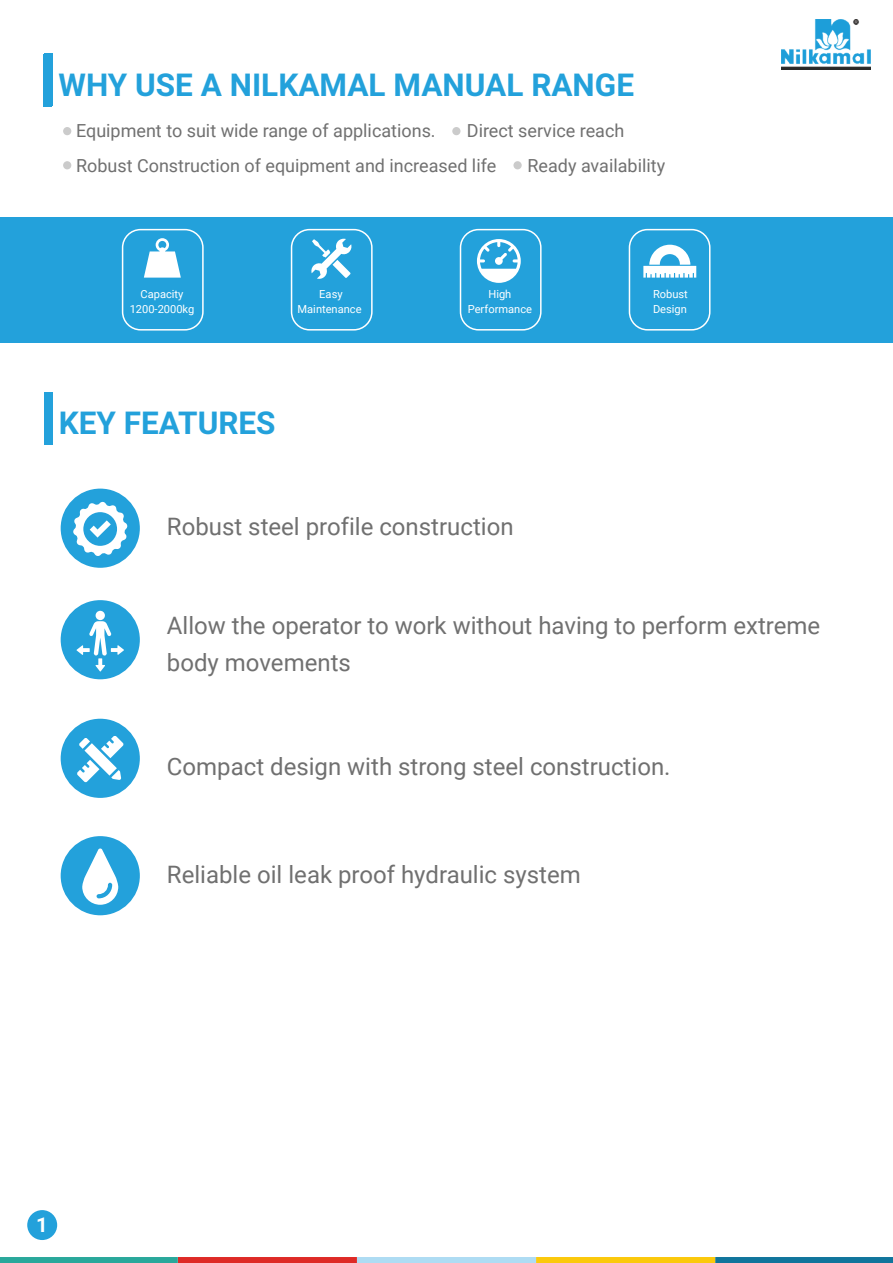
<style>
.page{position:relative;width:893px;height:1263px;background:#fff}
.page>*{position:absolute;margin:0;border:0;box-sizing:border-box;transform-origin:0 0}
.t1{font:700 31.5px "Roboto";color:#23a1db}
.t2{font:24px/37.5px "Roboto";color:#707070}
.t3{font:700 20.55px "Roboto";color:#fff}
.t4{font:18px/34.5px "Roboto";color:#707070}
.t5{font:11.1px/14.2px "Roboto";color:#fff;text-align:center}
</style>
<div class="page">
<div style="left:44px;top:393px;width:8px;height:52px;background:#23a1db"></div>
<img style="left:782px;top:19px;width:88px;height:50px">
<div style="left:715px;top:1257px;width:178px;height:6px;background:#10759c"></div>
<div style="left:536px;top:1257px;width:179px;height:6px;background:#fbc90c"></div>
<div style="left:357px;top:1257px;width:179px;height:6px;background:#aedcf3"></div>
<div style="left:178px;top:1257px;width:179px;height:6px;background:#de2a26"></div>
<div style="left:0;top:1257px;width:178px;height:6px;background:#29a89b"></div>
<div style="left:44px;top:54px;width:8px;height:52px;background:#23a1db"></div>
<div style="left:0;top:218px;width:893px;height:125px;background:#23a1db"></div>
<div style="left:122px;top:229px;width:82px;height:102px;border:2px solid #fff;border-radius:18px"></div>
<svg style="left:144px;top:238px;width:37px;height:40px"></svg>
<div style="left:291px;top:229px;width:82px;height:102px;border:2px solid #fff;border-radius:18px"></div>
<svg style="left:311px;top:238px;width:41px;height:41px"></svg>
<div style="left:460px;top:229px;width:82px;height:102px;border:2px solid #fff;border-radius:18px"></div>
<svg style="left:477px;top:239px;width:44px;height:44px"></svg>
<div style="left:629px;top:229px;width:81px;height:102px;border:2px solid #fff;border-radius:18px"></div>
<svg style="left:643px;top:245px;width:53px;height:33px"></svg>
<div style="left:27px;top:1210px;width:30px;height:30px;background:#23a1db;border-radius:50%"></div>
<div style="left:61px;top:489px;width:79px;height:79px;background:#23a1db;border-radius:50%"></div>
<div style="left:63px;top:127px;width:8px;height:8px;background:#cbcbcb;border-radius:50%"></div>
<div style="left:63px;top:161px;width:8px;height:8px;background:#cbcbcb;border-radius:50%"></div>
<div style="left:452px;top:127px;width:8px;height:8px;background:#cbcbcb;border-radius:50%"></div>
<div style="left:513px;top:161px;width:9px;height:8px;background:#cbcbcb;border-radius:50%"></div>
<svg style="left:73px;top:501px;width:55px;height:55px"></svg>
<div style="left:61px;top:600px;width:79px;height:79px;background:#23a1db;border-radius:50%"></div>
<div style="left:95px;top:611px;width:10px;height:9px;background:#fff;border-radius:50%"></div>
<svg style="left:76px;top:621px;width:48px;height:51px"></svg>
<div style="left:61px;top:719px;width:79px;height:79px;background:#23a1db;border-radius:50%"></div>
<svg style="left:77px;top:736px;width:46px;height:46px"></svg>
<div style="left:61px;top:836px;width:79px;height:79px;background:#23a1db;border-radius:50%"></div>
<svg style="left:82px;top:848px;width:36px;height:57px"></svg>
<h1 class="t1" style="left:58px;top:62px;width:577px">WHY USE A NILKAMAL MANUAL RANGE</h1>
<p class="t4" style="left:76px;top:113px;width:361px">Equipment to suit wide range of applications.</p>
<p class="t4" style="left:76px;top:113px;width:550px;text-indent:391px">Direct service reach<br>Robust Construction of equipment and increased life</p>
<p class="t4" style="left:527px;top:148px;width:139px">Ready availability</p>
<p class="t5" style="left:130px;top:287px;width:66px">Capacity<br>1200-2000kg</p>
<p class="t5" style="left:298px;top:287px;width:66px">Easy<br>Maintenance</p>
<p class="t5" style="left:468px;top:287px;width:66px">High<br>Performance</p>
<p class="t5" style="left:653px;top:287px;width:36px;text-align:left">Robust<br>Design</p>
<h1 class="t1" style="left:59px;top:401px;width:218px">KEY FEATURES</h1>
<p class="t2" style="left:167px;top:507px;width:348px">Robust steel profile construction</p>
<p class="t2" style="left:167px;top:606px;width:655px">Allow the operator to work without having to perform extreme body movements</p>
<p class="t2" style="left:167px;top:746px;width:505px">Compact design with strong steel construction.</p>
<p class="t2" style="left:167px;top:855px;width:415px">Reliable oil leak proof hydraulic system</p>
<p class="t3" style="left:36px;top:1210px;width:13px">1</p>
</div>
